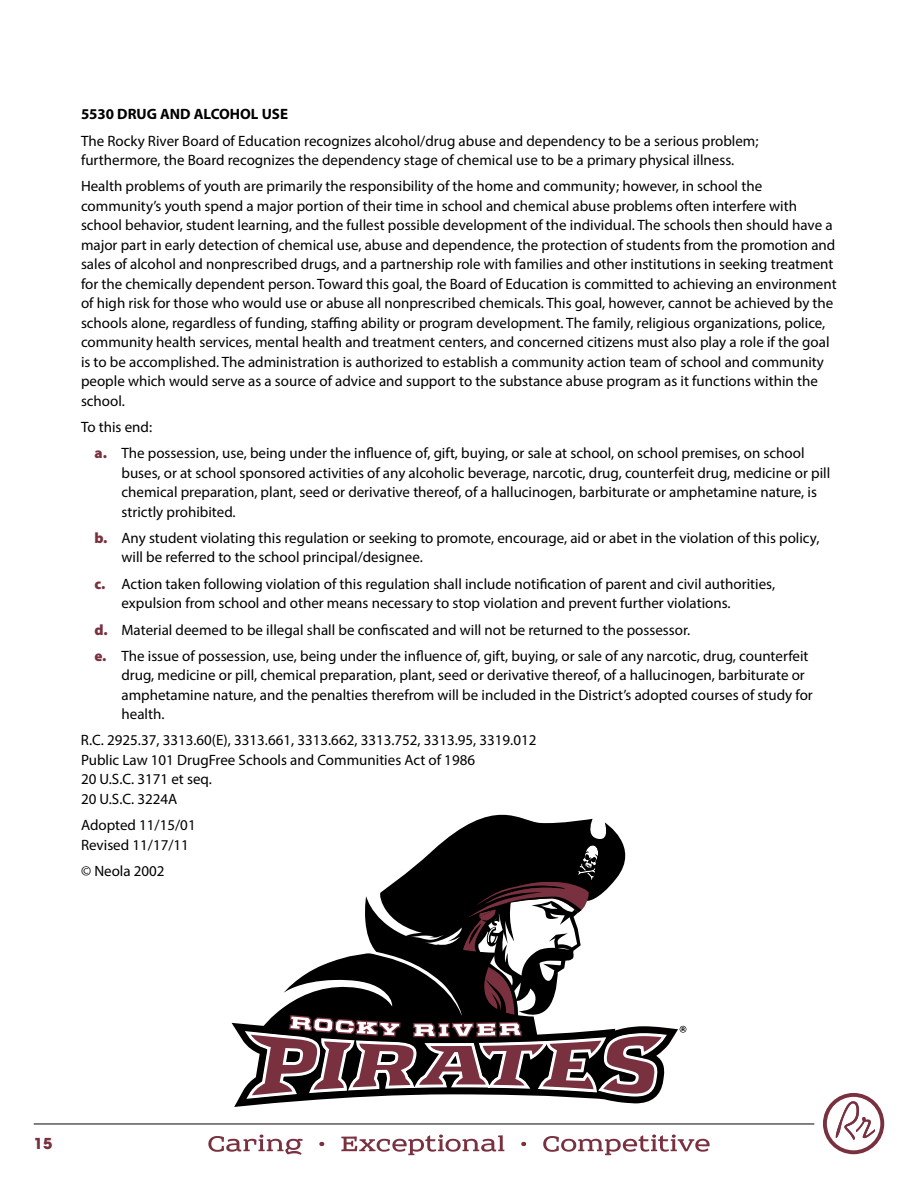
<style>
.page{position:relative;width:918px;height:1188px;background:#fff}
.page>*{position:absolute;margin:0;border:0;box-sizing:border-box;transform-origin:0 0}
.t1{font:15px/19.5px "Myriad Pro";color:#000}
.t2{font:700 15px "Myriad Pro";color:#000}
.t3{font:700 15px "Avant Garde";color:#79303f}
.s1{font-weight:900;color:#79303f}
</style>
<div class="page">
<svg style="left:208px;top:1136px;width:31px;height:16px"></svg>
<svg style="left:672px;top:1135px;width:38px;height:17px"></svg>
<svg style="left:823px;top:1093px;width:61px;height:61px"></svg>
<hr style="left:34px;top:1123px;width:780px;height:2px;background:#595959">
<svg style="left:239px;top:1123px;width:433px;height:33px"></svg>
<svg style="left:245px;top:1123px;width:422px;height:11px"></svg>
<svg style="left:232px;top:814px;width:454px;height:293px"></svg>
<p class="t2" style="left:81px;top:104px;width:209px">5530 DRUG AND ALCOHOL USE</p>
<p class="t1" style="left:81px;top:130px;width:679px">The Rocky River Board of Education recognizes alcohol/drug abuse and dependency to be a serious problem; furthermore, the Board recognizes the dependency stage of chemical use to be a primary physical illness.</p>
<p class="t1" style="left:81px;top:176px;width:757px">Health problems of youth are primarily the responsibility of the home and community; however, in school the community’s youth spend a major portion of their time in school and chemical abuse problems often interfere with school behavior, student learning, and the fullest possible development of the individual. The schools then should have a major part in early detection of chemical use, abuse and dependence, the protection of students from the promotion and sales of alcohol and nonprescribed drugs, and a partnership role with families and other institutions in seeking treatment for the chemically dependent person. Toward this goal, the Board of Education is committed to achieving an environment of high risk for those who would use or abuse all nonprescribed chemicals. This goal, however, cannot be achieved by the schools alone, regardless of funding, staffing ability or program development. The family, religious organizations, police, community health services, mental health and treatment centers, and concerned citizens must also play a role if the goal is to be accomplished. The administration is authorized to establish a community action team of school and community people which would serve as a source of advice and support to the substance abuse program as it functions within the school.</p>
<p class="t1" style="left:94px;top:414px;width:712px;line-height:26.2px;text-indent:-14px">To this end:<br><span class="s1">a.</span> The possession, use, being under the influence of, gift, buying, or sale at school, on school premises, on school</p>
<p class="t1" style="left:122px;top:463px;width:710px">buses, or at school sponsored activities of any alcoholic beverage, narcotic, drug, counterfeit drug, medicine or pill chemical preparation, plant, seed or derivative thereof, of a hallucinogen, barbiturate or amphetamine nature, is strictly prohibited.</p>
<p class="t1" style="left:122px;top:528px;width:700px;text-indent:-27px"><span class="s1">b.</span> Any student violating this regulation or seeking to promote, encourage, aid or abet in the violation of this policy, will be referred to the school principal/designee.</p>
<p class="t1" style="left:122px;top:574px;width:655px;text-indent:-27px"><span class="s1">c.</span> Action taken following violation of this regulation shall include notification of parent and civil authorities, expulsion from school and other means necessary to stop violation and prevent further violations.</p>
<p class="t1" style="left:94px;top:616px;width:716px;line-height:26.2px"><span class="s1">d.</span> Material deemed to be illegal shall be confiscated and will not be returned to the possessor.<br><span class="s1">e.</span> The issue of possession, use, being under the influence of, gift, buying, or sale of any narcotic, drug, counterfeit</p>
<p class="t1" style="left:122px;top:665px;width:693px">drug, medicine or pill, chemical preparation, plant, seed or derivative thereof, of a hallucinogen, barbiturate or amphetamine nature, and the penalties therefrom will be included in the District’s adopted courses of study for health.</p>
<p class="t1" style="left:81px;top:730px;width:457px">R.C. 2925.37, 3313.60(E), 3313.661, 3313.662, 3313.752, 3313.95, 3319.012<br>Public Law 101 DrugFree Schools and Communities Act of 1986<br>20 U.S.C. 3171 et seq.<br>20 U.S.C. 3224A</p>
<p class="t1" style="left:81px;top:815px;width:116px">Adopted 11/15/01<br>Revised 11/17/11</p>
<p class="t1" style="left:81px;top:861px;width:85px">© Neola 2002</p>
<p class="t3" style="left:34px;top:1134px;width:20px">15</p>
</div>
